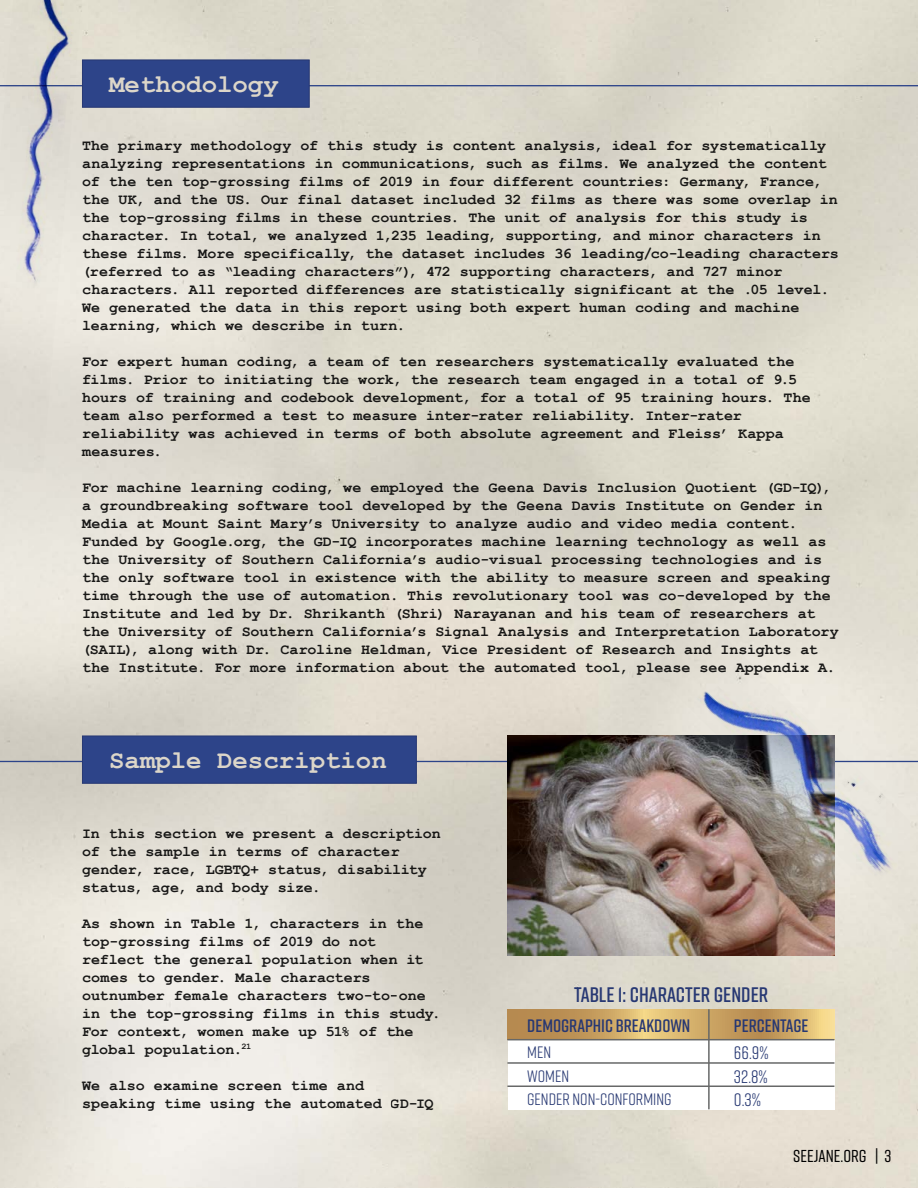
<style>
.page{position:relative;width:918px;height:1188px;background:#fff}
.page>*{position:absolute;margin:0;border:0;box-sizing:border-box;transform-origin:0 0}
.t1{font:700 25.65px "Courier New";color:#dcd6c9}
.t2{font:600 21px "Rift";color:#273873}
.t3{font:600 18px "Rift";color:#273873}
.t4{font:18px "Rift";color:#273872}
.t5{font:500 17.25px "Rift";color:#000}
.t6{font:16.5px "Rift";color:#273872}
.t7{font:700 15px/18px "Courier New";letter-spacing:.005em;color:#000}
</style>
<div class="page">
<img style="left:0;top:0;width:918px;height:1188px">
<hr style="left:0;top:85px;width:918px;height:1px;background:#2d4489">
<hr style="left:0;top:761px;width:918px;height:1px;background:#2d4489">
<div style="left:82px;top:60px;width:228px;height:48px;background:#2d4489;border:1px solid #273873"></div>
<div style="left:82px;top:736px;width:335px;height:48px;background:#2d4489;border:1px solid #273873"></div>
<div style="left:508px;top:1010px;width:326px;height:99px;background:#fff"></div>
<svg style="left:507px;top:1009px;width:327px;height:30px;background:#cda765"></svg>
<hr style="left:507px;top:1039px;width:327px;height:1px;background:#676868">
<hr style="left:708px;top:1009px;width:2px;height:100px;background:#676868">
<hr style="left:507px;top:1062px;width:327px;height:2px;background:#676868">
<hr style="left:507px;top:1086px;width:327px;height:1px;background:#676868">
<img style="left:0;top:0;width:82px;height:473px">
<img style="left:507px;top:736px;width:88px;height:219px">
<img style="left:595px;top:561px;width:323px;height:428px">
<h1 class="t1" style="left:109px;top:68px;width:171px">Methodology</h1>
<p class="t7" style="left:82px;top:136px;width:758px">The primary methodology of this study is content analysis, ideal for systematically analyzing representations in communications, such as films. We analyzed the content of the ten top-grossing films of 2019 in four different countries: Germany, France, the UK, and the US. Our final dataset included 32 films as there was some overlap in the top-grossing films in these countries. The unit of analysis for this study is character. In total, we analyzed 1,235 leading, supporting, and minor characters in these films. More specifically, the dataset includes 36 leading/co-leading characters (referred to as “leading characters”), 472 supporting characters, and 727 minor characters. All reported differences are statistically significant at the .05 level.<br>We generated the data in this report using both expert human coding and machine learning, which we describe in turn.</p>
<p class="t7" style="left:82px;top:352px;width:730px">For expert human coding, a team of ten researchers systematically evaluated the films. Prior to initiating the work, the research team engaged in a total of 9.5 hours of training and codebook development, for a total of 95 training hours. The team also performed a test to measure inter-rater reliability. Inter-rater reliability was achieved in terms of both absolute agreement and Fleiss’ Kappa measures.</p>
<p class="t7" style="left:82px;top:478px;width:758px">For machine learning coding, we employed the Geena Davis Inclusion Quotient (GD-IQ), a groundbreaking software tool developed by the Geena Davis Institute on Gender in Media at Mount Saint Mary’s University to analyze audio and video media content.<br>Funded by Google.org, the GD-IQ incorporates machine learning technology as well as the University of Southern California’s audio-visual processing technologies and is the only software tool in existence with the ability to measure screen and speaking time through the use of automation. This revolutionary tool was co-developed by the Institute and led by Dr. Shrikanth (Shri) Narayanan and his team of researchers at the University of Southern California’s Signal Analysis and Interpretation Laboratory (SAIL), along with Dr. Caroline Heldman, Vice President of Research and Insights at the Institute. For more information about the automated tool, please see Appendix A.</p>
<h1 class="t1" style="left:109px;top:744px;width:279px">Sample Description</h1>
<p class="t7" style="left:82px;top:824px;width:360px">In this section we present a description of the sample in terms of character gender, race, LGBTQ+ status, disability status, age, and body size.</p>
<p class="t7" style="left:82px;top:914px;width:360px">As shown in Table 1, characters in the top-grossing films of 2019 do not reflect the general population when it comes to gender. Male characters outnumber female characters two-to-one in the top-grossing films in this study.<br>For context, women make up 51% of the global population.<sup>21</sup></p>
<p class="t7" style="left:82px;top:1076px;width:353px">We also examine screen time and speaking time using the automated GD-IQ</p>
<h2 class="t2" style="left:574px;top:979px;width:196px">TABLE 1: CHARACTER GENDER</h2>
<p class="t3" style="left:527px;top:1013px;width:165px">DEMOGRAPHIC BREAKDOWN</p>
<p class="t3" style="left:734px;top:1013px;width:76px">PERCENTAGE</p>
<p class="t6" style="left:527px;top:1041px;width:25px">MEN</p>
<p class="t4" style="left:734px;top:1040px;width:36px">66.9%</p>
<p class="t6" style="left:527px;top:1064px;width:43px">WOMEN</p>
<p class="t4" style="left:734px;top:1064px;width:35px">32.8%</p>
<p class="t6" style="left:527px;top:1087px;width:146px">GENDER NON-CONFORMING</p>
<p class="t4" style="left:734px;top:1087px;width:29px">0.3%</p>
<p class="t5" style="left:793px;top:1144px;width:100px">SEEJANE.ORG | 3</p>
</div>
